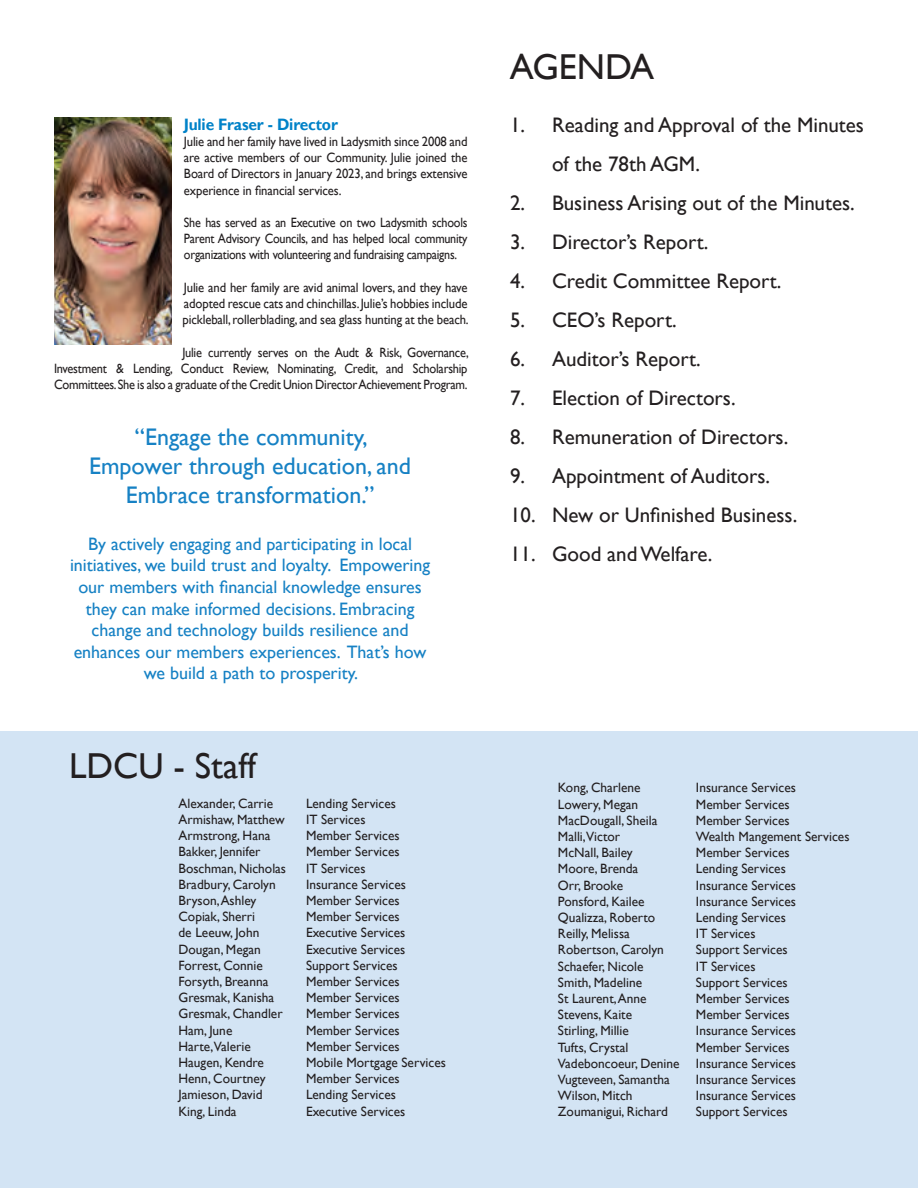
<style>
.page{position:relative;width:918px;height:1188px;background:#fff}
.page>*{position:absolute;margin:0;border:0;box-sizing:border-box;transform-origin:0 0}
.t1{font:36px "Gill Sans";color:#231f20}
.t2{font:24px/28.8px "Gill Sans";color:#1681c4;text-align:center}
.t3{font:21px/39px "Gill Sans";color:#231f20}
.t4{font:18px/21.6px "Gill Sans";color:#1681c4;text-align:center}
.t5{font:700 16.5px "Gill Sans";letter-spacing:-.01em;color:#0082c8;scale:.94 1}
.t6{font:13.5px/16.2px "Gill Sans";color:#231f20}
.t7{font:13.5px/16.2px "Gill Sans";color:#231f20;text-align:justify;scale:.94 1}
.t8{font:13.5px/16.2px "Gill Sans";color:#231f20;text-align:justify;scale:.92 1}
.t9{font:13.5px/16.2px "Gill Sans";color:#231f20;text-align:justify;scale:.9 1}
</style>
<div class="page">
<div style="left:0;top:732px;width:918px;height:456px;background:#d3e4f4"></div>
<img style="left:54px;top:118px;width:117px;height:227px">
<p class="t5" style="left:184px;top:114px;width:165px">Julie Fraser - Director</p>
<p class="t7" style="left:184px;top:134px;width:303px">Julie and her family have lived in Ladysmith since 2008 and are active members of our Community. Julie joined the Board of Directors in January 2023, and brings extensive experience in financial services.</p>
<p class="t9" style="left:184px;top:215px;width:317px">She has served as an Executive on two Ladysmith schools Parent Advisory Councils, and has helped local community organizations with volunteering and fundraising campaigns.</p>
<p class="t7" style="left:183px;top:279px;width:306px">Julie and her family are avid animal lovers, and they have adopted rescue cats and chinchillas. Julie’s hobbies include pickleball, rollerblading, and sea glass hunting at the beach.</p>
<p class="t8" style="left:54px;top:344px;width:452px;text-indent:128px">Julie currently serves on the Audt &amp; Risk, Governance, Investment &amp; Lending, Conduct Review, Nominating, Credit, and Scholarship Committees. She is also a graduate of the Credit Union Director Achievement Program.</p>
<h2 class="t2" style="left:89px;top:423px;width:324px">“Engage the community,<br>Empower through education, and<br>Embrace transformation.”</h2>
<p class="t4" style="left:70px;top:533px;width:362px">By actively engaging and participating in local initiatives, we build trust and loyalty. Empowering our members with financial knowledge ensures they can make informed decisions. Embracing change and technology builds resilience and enhances our members experiences. That’s how we build a path to prosperity.</p>
<h1 class="t1" style="left:69px;top:745px;width:189px">LDCU - Staff</h1>
<p class="t6" style="left:178px;top:795px;width:96px">Alexander, Carrie</p>
<p class="t6" style="left:306px;top:795px;width:91px">Lending Services</p>
<p class="t6" style="left:178px;top:812px;width:108px">Armishaw, Matthew</p>
<p class="t6" style="left:306px;top:812px;width:61px">IT Services</p>
<p class="t6" style="left:178px;top:828px;width:93px">Armstrong, Hana</p>
<p class="t6" style="left:306px;top:828px;width:95px">Member Services</p>
<p class="t6" style="left:178px;top:844px;width:83px">Bakker, Jennifer</p>
<p class="t6" style="left:306px;top:844px;width:95px">Member Services</p>
<p class="t6" style="left:178px;top:860px;width:109px">Boschman, Nicholas</p>
<p class="t6" style="left:306px;top:860px;width:61px">IT Services</p>
<p class="t6" style="left:178px;top:876px;width:99px">Bradbury, Carolyn</p>
<p class="t6" style="left:306px;top:876px;width:101px">Insurance Services</p>
<p class="t6" style="left:178px;top:893px;width:79px">Bryson, Ashley</p>
<p class="t6" style="left:306px;top:893px;width:95px">Member Services</p>
<p class="t6" style="left:178px;top:909px;width:78px">Copiak, Sherri</p>
<p class="t6" style="left:306px;top:909px;width:95px">Member Services</p>
<p class="t6" style="left:178px;top:925px;width:82px">de Leeuw, John</p>
<p class="t6" style="left:306px;top:925px;width:101px">Executive Services</p>
<p class="t6" style="left:178px;top:941px;width:84px">Dougan, Megan</p>
<p class="t6" style="left:306px;top:941px;width:101px">Executive Services</p>
<p class="t6" style="left:178px;top:957px;width:86px">Forrest, Connie</p>
<p class="t6" style="left:306px;top:957px;width:93px">Support Services</p>
<p class="t6" style="left:178px;top:974px;width:91px">Forsyth, Breanna</p>
<p class="t6" style="left:306px;top:974px;width:95px">Member Services</p>
<p class="t6" style="left:178px;top:990px;width:97px">Gresmak, Kanisha</p>
<p class="t6" style="left:306px;top:990px;width:95px">Member Services</p>
<p class="t6" style="left:178px;top:1006px;width:106px">Gresmak, Chandler</p>
<p class="t6" style="left:306px;top:1006px;width:95px">Member Services</p>
<p class="t6" style="left:178px;top:1022px;width:55px">Ham, June</p>
<p class="t6" style="left:306px;top:1022px;width:95px">Member Services</p>
<p class="t6" style="left:178px;top:1038px;width:74px">Harte,Valerie</p>
<p class="t6" style="left:306px;top:1038px;width:95px">Member Services</p>
<p class="t6" style="left:178px;top:1055px;width:87px">Haugen, Kendre</p>
<p class="t6" style="left:306px;top:1055px;width:141px">Mobile Mortgage Services</p>
<p class="t6" style="left:178px;top:1071px;width:89px">Henn, Courtney</p>
<p class="t6" style="left:306px;top:1071px;width:95px">Member Services</p>
<p class="t6" style="left:178px;top:1087px;width:86px">Jamieson, David</p>
<p class="t6" style="left:306px;top:1087px;width:91px">Lending Services</p>
<p class="t6" style="left:178px;top:1103px;width:60px">King, Linda</p>
<p class="t6" style="left:306px;top:1103px;width:101px">Executive Services</p>
<h1 class="t1" style="left:510px;top:46px;width:146px">AGENDA</h1>
<h3 class="t3" style="left:552px;top:105px;width:313px;text-indent:-42px">1. Reading and Approval of the Minutes of the 78th AGM.</h3>
<h3 class="t3" style="left:510px;top:183px;width:346px">2. Business Arising out of the Minutes.</h3>
<h3 class="t3" style="left:510px;top:222px;width:200px">3. Director’s Report.</h3>
<h3 class="t3" style="left:510px;top:261px;width:273px">4. Credit Committee Report.</h3>
<h3 class="t3" style="left:510px;top:300px;width:168px">5. CEO’s Report.</h3>
<h3 class="t3" style="left:510px;top:339px;width:192px">6. Auditor’s Report.</h3>
<h3 class="t3" style="left:510px;top:378px;width:227px">7. Election of Directors.</h3>
<h3 class="t3" style="left:510px;top:417px;width:280px">8. Remuneration of Directors.</h3>
<h3 class="t3" style="left:510px;top:456px;width:262px">9. Appointment of Auditors.</h3>
<h3 class="t3" style="left:510px;top:495px;width:289px">10. New or Unfinished Business.</h3>
<h3 class="t3" style="left:510px;top:534px;width:204px">11. Good and Welfare.</h3>
<p class="t6" style="left:558px;top:780px;width:84px">Kong, Charlene</p>
<p class="t6" style="left:696px;top:780px;width:101px">Insurance Services</p>
<p class="t6" style="left:558px;top:796px;width:82px">Lowery, Megan</p>
<p class="t6" style="left:696px;top:796px;width:95px">Member Services</p>
<p class="t6" style="left:558px;top:812px;width:101px">MacDougall, Sheila</p>
<p class="t6" style="left:696px;top:812px;width:95px">Member Services</p>
<p class="t6" style="left:558px;top:829px;width:64px">Malli,Victor</p>
<p class="t6" style="left:696px;top:829px;width:155px">Wealth Mangement Services</p>
<p class="t6" style="left:558px;top:845px;width:76px">McNall, Bailey</p>
<p class="t6" style="left:696px;top:845px;width:95px">Member Services</p>
<p class="t6" style="left:558px;top:861px;width:82px">Moore, Brenda</p>
<p class="t6" style="left:696px;top:861px;width:91px">Lending Services</p>
<p class="t6" style="left:558px;top:877px;width:67px">Orr, Brooke</p>
<p class="t6" style="left:696px;top:877px;width:101px">Insurance Services</p>
<p class="t6" style="left:558px;top:893px;width:88px">Ponsford, Kailee</p>
<p class="t6" style="left:696px;top:893px;width:101px">Insurance Services</p>
<p class="t6" style="left:558px;top:910px;width:99px">Qualizza, Roberto</p>
<p class="t6" style="left:696px;top:910px;width:91px">Lending Services</p>
<p class="t6" style="left:558px;top:926px;width:73px">Reilly, Melissa</p>
<p class="t6" style="left:696px;top:926px;width:61px">IT Services</p>
<p class="t6" style="left:558px;top:942px;width:107px">Robertson, Carolyn</p>
<p class="t6" style="left:696px;top:942px;width:93px">Support Services</p>
<p class="t6" style="left:558px;top:958px;width:87px">Schaefer, Nicole</p>
<p class="t6" style="left:696px;top:958px;width:61px">IT Services</p>
<p class="t6" style="left:558px;top:974px;width:86px">Smith, Madeline</p>
<p class="t6" style="left:696px;top:974px;width:93px">Support Services</p>
<p class="t6" style="left:558px;top:991px;width:90px">St Laurent, Anne</p>
<p class="t6" style="left:696px;top:991px;width:95px">Member Services</p>
<p class="t6" style="left:558px;top:1007px;width:76px">Stevens, Kaite</p>
<p class="t6" style="left:696px;top:1007px;width:95px">Member Services</p>
<p class="t6" style="left:558px;top:1023px;width:72px">Stirling, Millie</p>
<p class="t6" style="left:696px;top:1023px;width:101px">Insurance Services</p>
<p class="t6" style="left:558px;top:1039px;width:72px">Tufts, Crystal</p>
<p class="t6" style="left:558px;top:1039px;width:239px;text-indent:138px">Member Services<br>Vadeboncoeur, Denine Insurance Services<br>Vugteveen, Samantha</p>
<p class="t6" style="left:696px;top:1072px;width:101px">Insurance Services</p>
<p class="t6" style="left:558px;top:1088px;width:76px">Wilson, Mitch</p>
<p class="t6" style="left:696px;top:1088px;width:101px">Insurance Services</p>
<p class="t6" style="left:558px;top:1104px;width:112px">Zoumanigui, Richard</p>
<p class="t6" style="left:696px;top:1104px;width:93px">Support Services</p>
</div>
